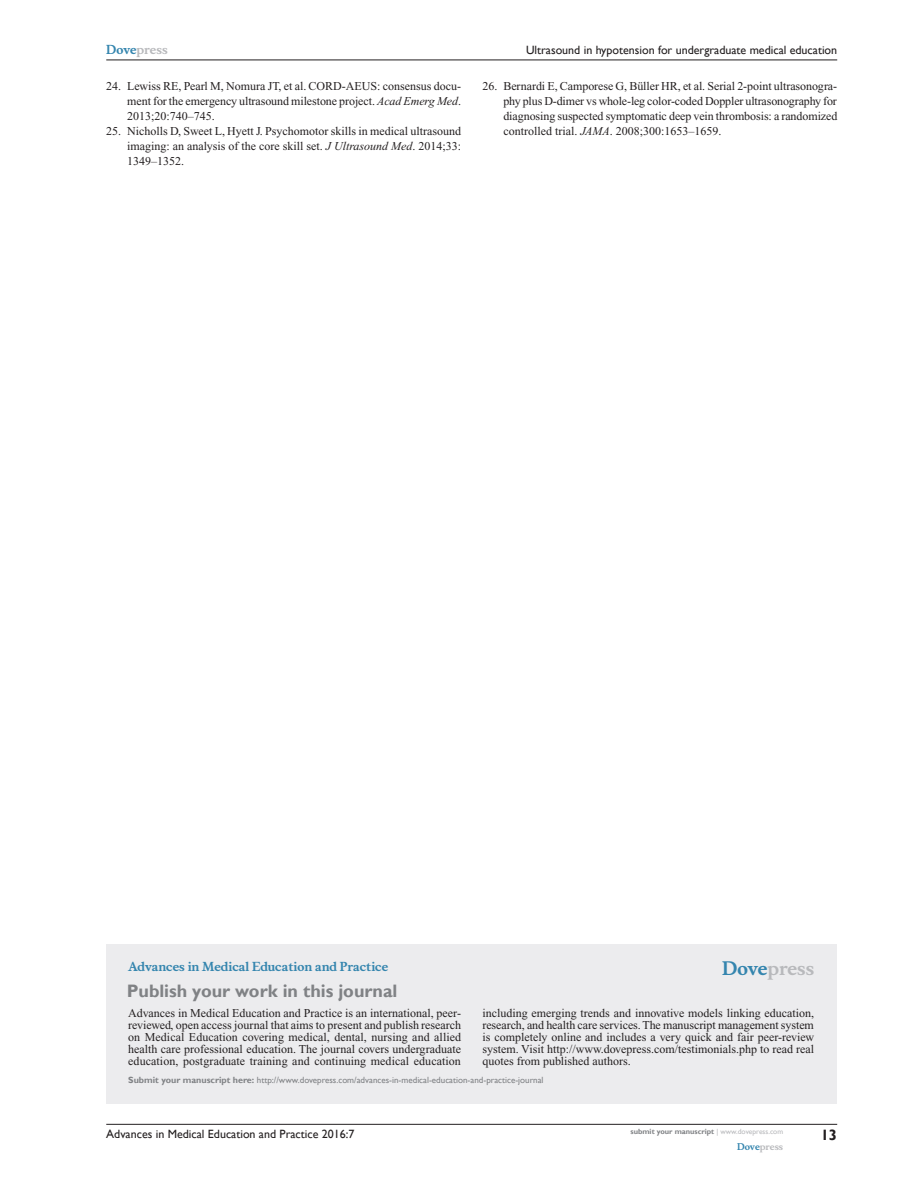
<style>
.page{position:relative;width:918px;height:1188px;background:#fff}
.page>*{position:absolute;margin:0;border:0;box-sizing:border-box;transform-origin:0 0}
.PromBx-H1{font:700 18px "Gill Sans";color:#808285}
.PromBx-Brand{font:700 18px "Musee";color:#b8b9bc}
.t1{font:700 15px "Gill Sans";color:#231f20}
.PromBx-Tx{font:12px/12px "Times New Roman";color:#231f20;text-align:justify}
.RefNL2{font:12px/15px "Times New Roman";color:#231f20;text-align:justify}
.t2{font:12px "Gill Sans";color:#231f20}
.PromBx-JrnlName{font:700 12px "Musee";color:#3485ae}
.t3{font:700 12px "Musee";color:#b8b9bc}
.PromBx-SubmitMssWebA{font:9px "Gill Sans";color:#808285}
.t4{font:700 9px "Musee";color:#b8b9bc}
.t5{font:700 7.5px "Gill Sans";color:#808285}
.s1{color:#3485ae}
.s2{font-style:italic}
.s3{font-weight:700}
.s4{font-weight:400;color:#b8b9bc}
</style>
<div class="page">
<div style="left:106px;top:944px;width:731px;height:159px;background:#ececee"></div>
<hr style="left:106px;top:1124px;width:731px;height:1px;background:#231f20">
<hr style="left:106px;top:60px;width:731px;height:1px;background:#231f20">
<p class="t3" style="left:106px;top:43px;width:63px"><span class="s1">Dove</span>press</p>
<p class="RefNL2" style="left:127px;top:79px;width:335px;text-indent:-21px">24. Lewiss RE, Pearl M, Nomura JT, et al. CORD-AEUS: consensus docu&shy;ment for the emergency ultrasound milestone project. <span class="s2">Acad Emerg Med</span>.<br>2013;20:740–745.</p>
<p class="RefNL2" style="left:127px;top:124px;width:335px;text-indent:-21px">25. Nicholls D, Sweet L, Hyett J. Psychomotor skills in medical ultrasound imaging: an analysis of the core skill set. <span class="s2">J Ultrasound Med</span>. 2014;33:<br>1349–1352.</p>
<p class="t2" style="left:526px;top:43px;width:313px">Ultrasound in hypotension for undergraduate medical education</p>
<p class="RefNL2" style="left:503px;top:79px;width:336px;text-indent:-21px">26. Bernardi E, Camporese G, Büller HR, et al. Serial 2-point ultrasonogra&shy;phy plus D-dimer vs whole-leg color-coded Doppler ultrasonography for diagnosing suspected symptomatic deep vein thrombosis: a randomized controlled trial. <span class="s2">JAMA</span>. 2008;300:1653–1659.</p>
<p class="PromBx-JrnlName" style="left:128px;top:959px;width:262px">Advances in Medical Education and Practice</p>
<p class="PromBx-H1" style="left:127px;top:980px;width:272px">Publish your work in this journal</p>
<p class="PromBx-Brand" style="left:722px;top:958px;width:94px"><span class="s1">Dove</span>press</p>
<p class="PromBx-Tx" style="left:128px;top:1007px;width:334px">Advances in Medical Education and Practice is an international, peer&shy;reviewed, open access journal that aims to present and publish research on Medical Education covering medical, dental, nursing and allied health care professional education. The journal covers undergraduate education, postgraduate training and continuing medical education</p>
<p class="PromBx-Tx" style="left:482px;top:1007px;width:333px">including emerging trends and innovative models linking education, research, and health care services. The manuscript management system is completely online and includes a very quick and fair peer-review system. Visit http://www.dovepress.com/testimonials.php to read real quotes from published authors.</p>
<p class="PromBx-SubmitMssWebA" style="left:128px;top:1075px;width:417px"><span class="s3">Submit your manuscript here:</span> http://www.dovepress.com/advances-in-medical-education-and-practice-journal</p>
<p class="t2" style="left:106px;top:1127px;width:250px">Advances in Medical Education and Practice 2016:7</p>
<p class="t5" style="left:631px;top:1127px;width:154px">submit your manuscript <span class="s4">| www.dovepress.com</span></p>
<p class="t4" style="left:737px;top:1141px;width:48px"><span class="s1">Dove</span>press</p>
<p class="t1" style="left:821px;top:1126px;width:18px">13</p>
</div>
